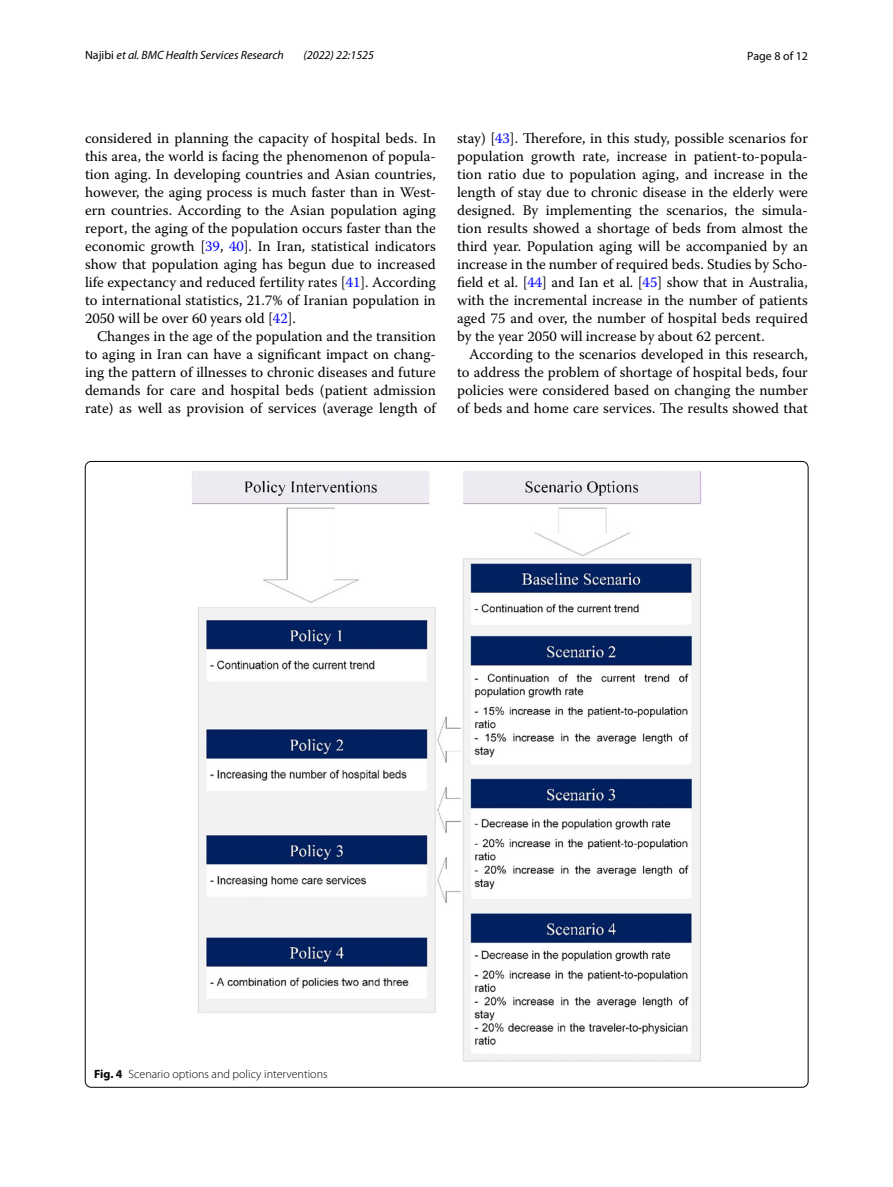
<style>
.page{position:relative;width:893px;height:1187px;background:#fff}
.page>*{position:absolute;margin:0;border:0;box-sizing:border-box;transform-origin:0 0}
.t1{font:14.7px/18px "Warnock Pro";color:#000;text-align:justify}
.t2{font:italic 12px "Myriad Pro";color:#000}
.t3{font:300 12px "Myriad Pro";color:#000}
.t4{font:12px "Myriad Pro";color:#000}
.s1{font-style:normal}
.s2{color:#00f}
.s3{font-weight:700}
</style>
<div class="page">
<img style="left:192px;top:471px;width:509px;height:591px">
<p class="t2" style="left:85px;top:48px;width:200px"><span class="s1">Najibi</span> et al. BMC Health Services Research</p>
<p class="t2" style="left:304px;top:48px;width:72px">(2022) 22:1525</p>
<p class="t4" style="left:747px;top:48px;width:62px">Page 8 of 12</p>
<p class="t1" style="left:85px;top:128px;width:352px">considered in planning the capacity of hospital beds. In this area, the world is facing the phenomenon of popula&shy;tion aging. In developing countries and Asian countries, however, the aging process is much faster than in West&shy;ern countries. According to the Asian population aging report, the aging of the population occurs faster than the economic growth [<span class="s2">39</span>, <span class="s2">40</span>]. In Iran, statistical indicators show that population aging has begun due to increased life expectancy and reduced fertility rates [<span class="s2">41</span>]. According to international statistics, 21.7% of Iranian population in 2050 will be over 60 years old [<span class="s2">42</span>].</p>
<p class="t1" style="left:85px;top:326px;width:352px;text-indent:12px">Changes in the age of the population and the transition to aging in Iran can have a significant impact on chang&shy;ing the pattern of illnesses to chronic diseases and future demands for care and hospital beds (patient admission rate) as well as provision of services (average length of</p>
<p class="t1" style="left:457px;top:128px;width:352px">stay) [<span class="s2">43</span>]. Therefore, in this study, possible scenarios for population growth rate, increase in patient-to-popula&shy;tion ratio due to population aging, and increase in the length of stay due to chronic disease in the elderly were designed. By implementing the scenarios, the simula&shy;tion results showed a shortage of beds from almost the third year. Population aging will be accompanied by an increase in the number of required beds. Studies by Scho&shy;field et al. [<span class="s2">44</span>] and Ian et al. [<span class="s2">45</span>] show that in Australia, with the incremental increase in the number of patients aged 75 and over, the number of hospital beds required by the year 2050 will increase by about 62 percent.</p>
<p class="t1" style="left:457px;top:344px;width:352px;text-indent:12px">According to the scenarios developed in this research, to address the problem of shortage of hospital beds, four policies were considered based on changing the number of beds and home care services. The results showed that</p>
<p class="t3" style="left:94px;top:1066px;width:235px"><span class="s3">Fig. 4</span> Scenario options and policy interventions</p>
</div>
